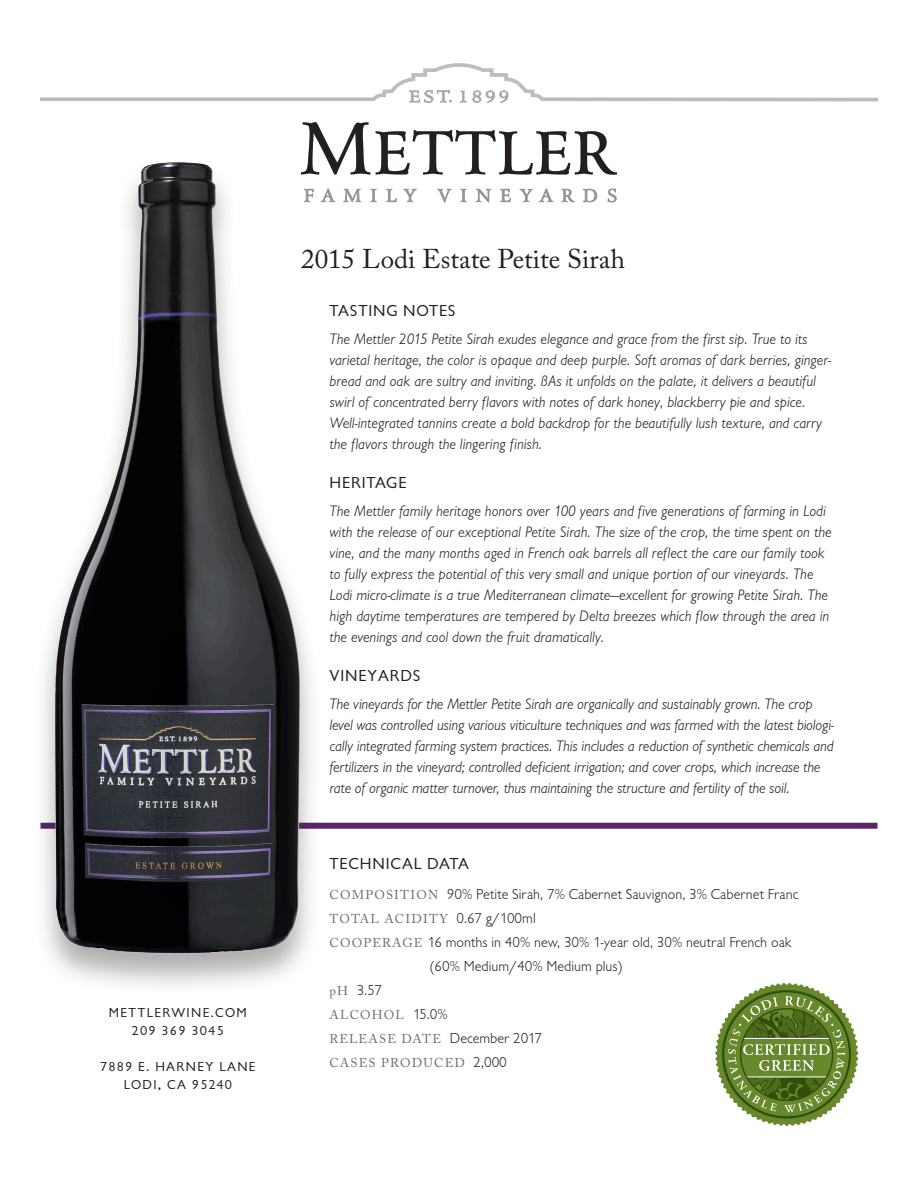
<style>
.page{position:relative;width:918px;height:1188px;background:#fff}
.page>*{position:absolute;margin:0;border:0;box-sizing:border-box;transform-origin:0 0}
.wine_name{font:27px "Adobe Caslon Pro";color:#231f20}
.category_heads{font:16.5px "Chantilly";letter-spacing:.05em;color:#231f20}
.body_text{font:italic 300 15.75px/21px "Chantilly";letter-spacing:-.005em;color:#231f20}
.new_tech_data{font:300 15px/24px "Chantilly";color:#231f20}
.contact_info{font:13.5px "Chantilly";letter-spacing:.1em;color:#231f20}
.new_tech_data-2{font:12.75px "Adobe Caslon Pro";letter-spacing:.095em;color:#6c6d70}
.s1{font-family:"Adobe Caslon Pro";font-weight:400;font-size:12.75px;color:#6c6d70}
.s2{font-family:"Chantilly";font-weight:300;font-size:15px;color:#231f20}
</style>
<div class="page">
<div style="left:40px;top:823px;width:838px;height:6px;background:#5b2469"></div>
<svg style="left:312px;top:63px;width:566px;height:41px"></svg>
<div style="left:32px;top:160px;width:290px;height:836px;background:#fff"></div>
<img style="left:40px;top:97px;width:272px;height:889px">
<svg style="left:715px;top:983px;width:144px;height:143px"></svg>
<svg style="left:301px;top:122px;width:316px;height:53px"></svg>
<svg style="left:304px;top:189px;width:10px;height:13px"></svg>
<svg style="left:321px;top:189px;width:14px;height:13px"></svg>
<svg style="left:343px;top:189px;width:18px;height:13px"></svg>
<svg style="left:371px;top:189px;width:6px;height:13px"></svg>
<svg style="left:386px;top:189px;width:11px;height:13px"></svg>
<svg style="left:403px;top:189px;width:13px;height:13px"></svg>
<svg style="left:437px;top:189px;width:14px;height:13px"></svg>
<svg style="left:461px;top:189px;width:5px;height:13px"></svg>
<svg style="left:476px;top:189px;width:15px;height:13px"></svg>
<svg style="left:500px;top:189px;width:11px;height:13px"></svg>
<svg style="left:520px;top:189px;width:13px;height:13px"></svg>
<svg style="left:539px;top:189px;width:14px;height:13px"></svg>
<svg style="left:562px;top:189px;width:13px;height:13px"></svg>
<svg style="left:583px;top:189px;width:14px;height:13px"></svg>
<svg style="left:607px;top:189px;width:10px;height:13px"></svg>
<p class="contact_info" style="left:109px;top:1005px;width:140px">METTLERWINE.COM</p>
<p class="contact_info" style="left:132px;top:1023px;width:94px">209 369 3045</p>
<p class="contact_info" style="left:100px;top:1059px;width:157px">7889 E. HARNEY LANE</p>
<p class="contact_info" style="left:124px;top:1077px;width:110px">LODI, CA 95240</p>
<p class="wine_name" style="left:301px;top:243px;width:325px">2015 Lodi Estate Petite Sirah</p>
<p class="category_heads" style="left:330px;top:302px;width:127px">TASTING NOTES</p>
<p class="body_text" style="left:330px;top:329px;width:503px">The Mettler 2015 Petite Sirah exudes elegance and grace from the first sip. True to its varietal heritage, the color is opaque and deep purple. Soft aromas of dark berries, ginger&shy;bread and oak are sultry and inviting. ßAs it unfolds on the palate, it delivers a beautiful swirl of concentrated berry flavors with notes of dark honey, blackberry pie and spice.<br>Well-integrated tannins create a bold backdrop for the beautifully lush texture, and carry the flavors through the lingering finish.</p>
<p class="category_heads" style="left:330px;top:474px;width:78px">HERITAGE</p>
<p class="body_text" style="left:330px;top:501px;width:504px">The Mettler family heritage honors over 100 years and five generations of farming in Lodi with the release of our exceptional Petite Sirah. The size of the crop, the time spent on the vine, and the many months aged in French oak barrels all reflect the care our family took to fully express the potential of this very small and unique portion of our vineyards. The Lodi micro-climate is a true Mediterranean climate—excellent for growing Petite Sirah. The high daytime temperatures are tempered by Delta breezes which flow through the area in the evenings and cool down the fruit dramatically.</p>
<p class="category_heads" style="left:330px;top:667px;width:92px">VINEYARDS</p>
<p class="body_text" style="left:330px;top:693px;width:506px">The vineyards for the Mettler Petite Sirah are organically and sustainably grown. The crop level was controlled using various viticulture techniques and was farmed with the latest biologi&shy;cally integrated farming system practices. This includes a reduction of synthetic chemicals and fertilizers in the vineyard; controlled deficient irrigation; and cover crops, which increase the rate of organic matter turnover, thus maintaining the structure and fertility of the soil.</p>
<p class="category_heads" style="left:330px;top:854px;width:141px">TECHNICAL DATA</p>
<p class="new_tech_data" style="left:330px;top:883px;width:470px"><span class="s1">COMPOSITION</span> 90% Petite Sirah, 7% Cabernet Sauvignon, 3% Cabernet Franc</p>
<p class="new_tech_data-2" style="left:330px;top:912px;width:208px">TOTAL ACIDITY <span class="s2">0.67 g/100ml</span></p>
<p class="new_tech_data" style="left:430px;top:931px;width:363px;text-indent:-100px"><span class="s1">COOPERAGE</span> 16 months in 40% new, 30% 1-year old, 30% neutral French oak (60% Medium/40% Medium plus)</p>
<p class="new_tech_data" style="left:330px;top:979px;width:54px"><span class="s1">pH</span> 3.57</p>
<p class="new_tech_data-2" style="left:330px;top:1008px;width:120px">ALCOHOL <span class="s2">15.0%</span></p>
<p class="new_tech_data" style="left:330px;top:1027px;width:214px"><span class="s1">RELEASE DATE</span> December 2017</p>
<p class="new_tech_data-2" style="left:330px;top:1056px;width:179px">CASES PRODUCED <span class="s2">2,000</span></p>
</div>
